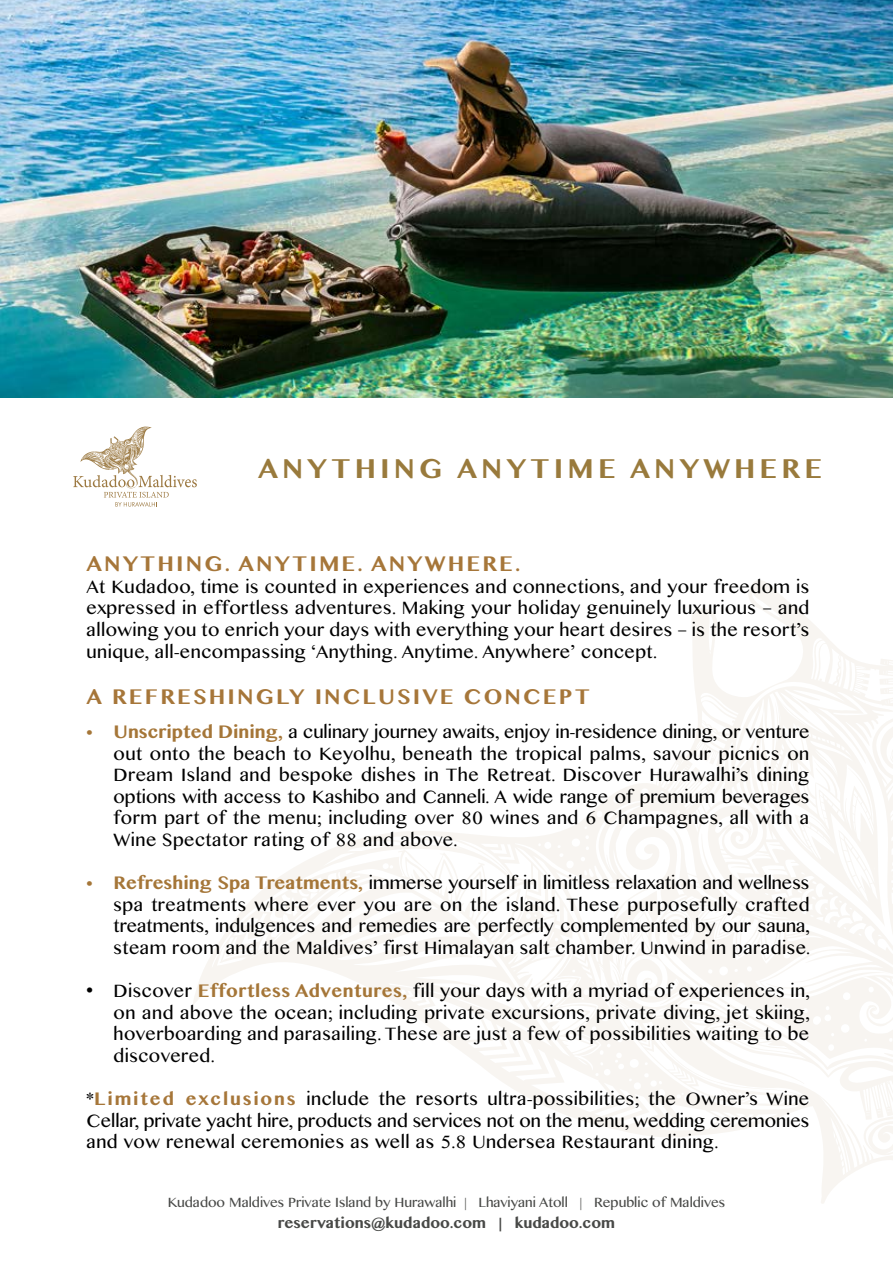
<style>
.page{position:relative;width:893px;height:1263px;background:#fff}
.page>*{position:absolute;margin:0;border:0;box-sizing:border-box;transform-origin:0 0}
.t1{font:700 27px "Myanmar MN";letter-spacing:.15em;color:#997a3c}
.t2{font:700 21px "Myanmar MN";letter-spacing:.1em;color:#a67639}
.t3{font:18px/21.6px "Myanmar MN";letter-spacing:.025em;color:#000;text-align:justify}
.t4{font:700 15px "Myanmar MN";color:#484947}
.t5{font:13.5px "Myanmar MN";color:#484947}
.s1{font-weight:700;color:#a57638}
.s2{font-weight:700;color:#a67639}
</style>
<div class="page">
<svg style="left:193px;top:580px;width:700px;height:624px"></svg>
<img style="left:0;top:0;width:893px;height:398px">
<svg style="left:73px;top:427px;width:124px;height:80px"></svg>
<h1 class="t1" style="left:258px;top:453px;width:566px">ANYTHING ANYTIME ANYWHERE</h1>
<p class="t2" style="left:87px;top:552px;width:435px">ANYTHING. ANYTIME. ANYWHERE.</p>
<p class="t3" style="left:87px;top:576px;width:724px">At Kudadoo, time is counted in experiences and connections, and your freedom is expressed in effortless adventures. Making your holiday genuinely luxurious – and allowing you to enrich your days with everything your heart desires – is the resort’s unique, all-encompassing ‘Anything. Anytime. Anywhere’ concept.</p>
<p class="t2" style="left:87px;top:685px;width:505px">A REFRESHINGLY INCLUSIVE CONCEPT</p>
<p class="t3" style="left:114px;top:721px;width:697px;text-indent:-27px"><span class="s1">• Unscripted Dining,</span> a culinary journey awaits, enjoy in-residence dining, or venture out onto the beach to Keyolhu, beneath the tropical palms, savour picnics on Dream Island and bespoke dishes in The Retreat. Discover Hurawalhi’s dining options with access to Kashibo and Canneli. A wide range of premium beverages form part of the menu; including over 80 wines and 6 Champagnes, all with a Wine Spectator rating of 88 and above.</p>
<p class="t3" style="left:114px;top:872px;width:698px;text-indent:-27px"><span class="s1">• Refreshing Spa Treatments,</span> immerse yourself in limitless relaxation and wellness spa treatments where ever you are on the island. These purposefully crafted treatments, indulgences and remedies are perfectly complemented by our sauna, steam room and the Maldives’ first Himalayan salt chamber. Unwind in paradise.</p>
<p class="t3" style="left:114px;top:980px;width:698px;text-indent:-27px">• Discover <span class="s1">Effortless Adventures,</span> fill your days with a myriad of experiences in, on and above the ocean; including private excursions, private diving, jet skiing, hoverboarding and parasailing. These are just a few of possibilities waiting to be discovered.</p>
<p class="t3" style="left:87px;top:1088px;width:724px">*<span class="s2">Limited exclusions</span> include the resorts ultra-possibilities; the Owner’s Wine Cellar, private yacht hire, products and services not on the menu, wedding ceremonies and vow renewal ceremonies as well as 5.8 Undersea Restaurant dining.</p>
<p class="t5" style="left:168px;top:1194px;width:559px">Kudadoo Maldives Private Island by Hurawalhi | Lhaviyani Atoll | Republic of Maldives</p>
<p class="t4" style="left:278px;top:1214px;width:339px">reservations@kudadoo.com | kudadoo.com</p>
</div>
